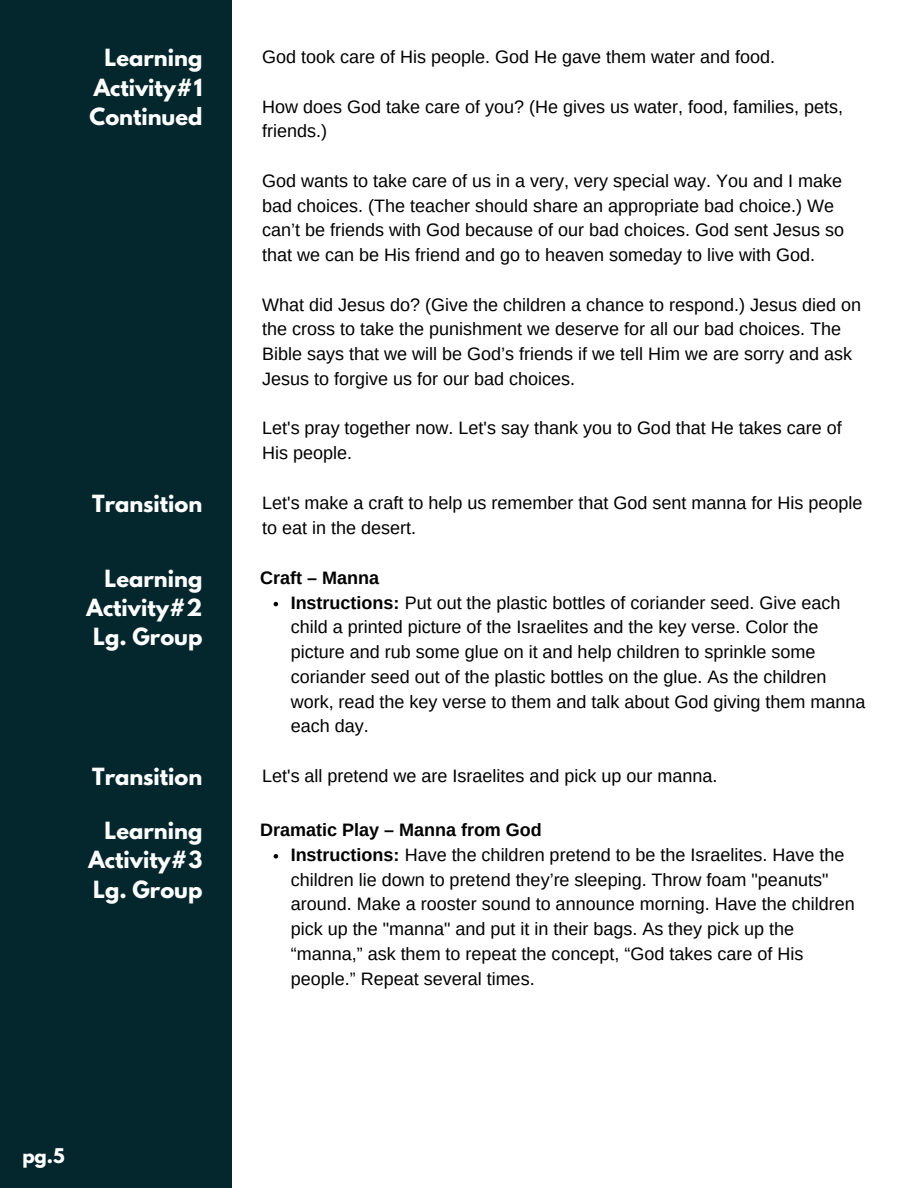
<style>
.page{position:relative;width:918px;height:1188px;background:#fff}
.page>*{position:absolute;margin:0;border:0;box-sizing:border-box;transform-origin:0 0}
.t1{font:700 21px/29.2px "League Spartan";color:#fff;text-align:justify}
.t2{font:18px/24.8px "Arimo";color:#000}
.t3{font:700 18px "Arimo";color:#000}
.t4{font:700 18px "League Spartan";color:#fff}
.s1{font-weight:700}
</style>
<div class="page">
<div style="left:0;top:0;width:232px;height:1188px;background:#03272d"></div>
<svg style="left:274px;top:602px;width:4px;height:4px"></svg>
<svg style="left:274px;top:854px;width:4px;height:5px"></svg>
<p class="t1" style="left:90px;top:46px;width:114px;text-indent:15px">Learning Activity#1<br>Continued</p>
<p class="t2" style="left:262px;top:45px;width:514px">God took care of His people. God He gave them water and food.</p>
<h1 class="t2" style="left:262px;top:94px;width:582px">How does God take care of you? (He gives us water, food, families, pets, friends.)</h1>
<p class="t2" style="left:262px;top:168px;width:583px">God wants to take care of us in a very, very special way. You and I make bad choices. (The teacher should share an appropriate bad choice.) We can’t be friends with God because of our bad choices. God sent Jesus so that we can be His friend and go to heaven someday to live with God.</p>
<h1 class="t2" style="left:262px;top:292px;width:600px">What did Jesus do? (Give the children a chance to respond.) Jesus died on the cross to take the punishment we deserve for all our bad choices. The Bible says that we will be God’s friends if we tell Him we are sorry and ask Jesus to forgive us for our bad choices.</h1>
<h2 class="t2" style="left:262px;top:416px;width:581px">Let's pray together now. Let's say thank you to God that He takes care of<br>His people.</h2>
<p class="t1" style="left:92px;top:492px;width:112px">Transition</p>
<p class="t2" style="left:262px;top:491px;width:602px">Let's make a craft to help us remember that God sent manna for His people to eat in the desert.</p>
<p class="t1" style="left:87px;top:567px;width:117px;text-align:right">Learning<br>Activity#2<br>Lg. Group</p>
<h1 class="t3" style="left:260px;top:568px;width:120px">Craft – Manna</h1>
<p class="t2" style="left:291px;top:590px;width:576px"><span class="s1">Instructions:</span> Put out the plastic bottles of coriander seed. Give each child a printed picture of the Israelites and the key verse. Color the picture and rub some glue on it and help children to sprinkle some coriander seed out of the plastic bottles on the glue. As the children work, read the key verse to them and talk about God giving them manna each day.</p>
<p class="t1" style="left:92px;top:765px;width:112px">Transition</p>
<h2 class="t2" style="left:262px;top:764px;width:457px">Let's all pretend we are Israelites and pick up our manna.</h2>
<h1 class="t1" style="left:88px;top:819px;width:115px;text-indent:16px">Learning Activity#3<br>Lg. Group</h1>
<h1 class="t3" style="left:260px;top:820px;width:283px">Dramatic Play – Manna from God</h1>
<p class="t2" style="left:291px;top:842px;width:566px"><span class="s1">Instructions:</span> Have the children pretend to be the Israelites. Have the children lie down to pretend they’re sleeping. Throw foam "peanuts" around. Make a rooster sound to announce morning. Have the children pick up the "manna" and put it in their bags. As they pick up the “manna,” ask them to repeat the concept, “God takes care of His people.” Repeat several times.</p>
<h2 class="t4" style="left:22px;top:1146px;width:44px">pg.5</h2>
</div>
